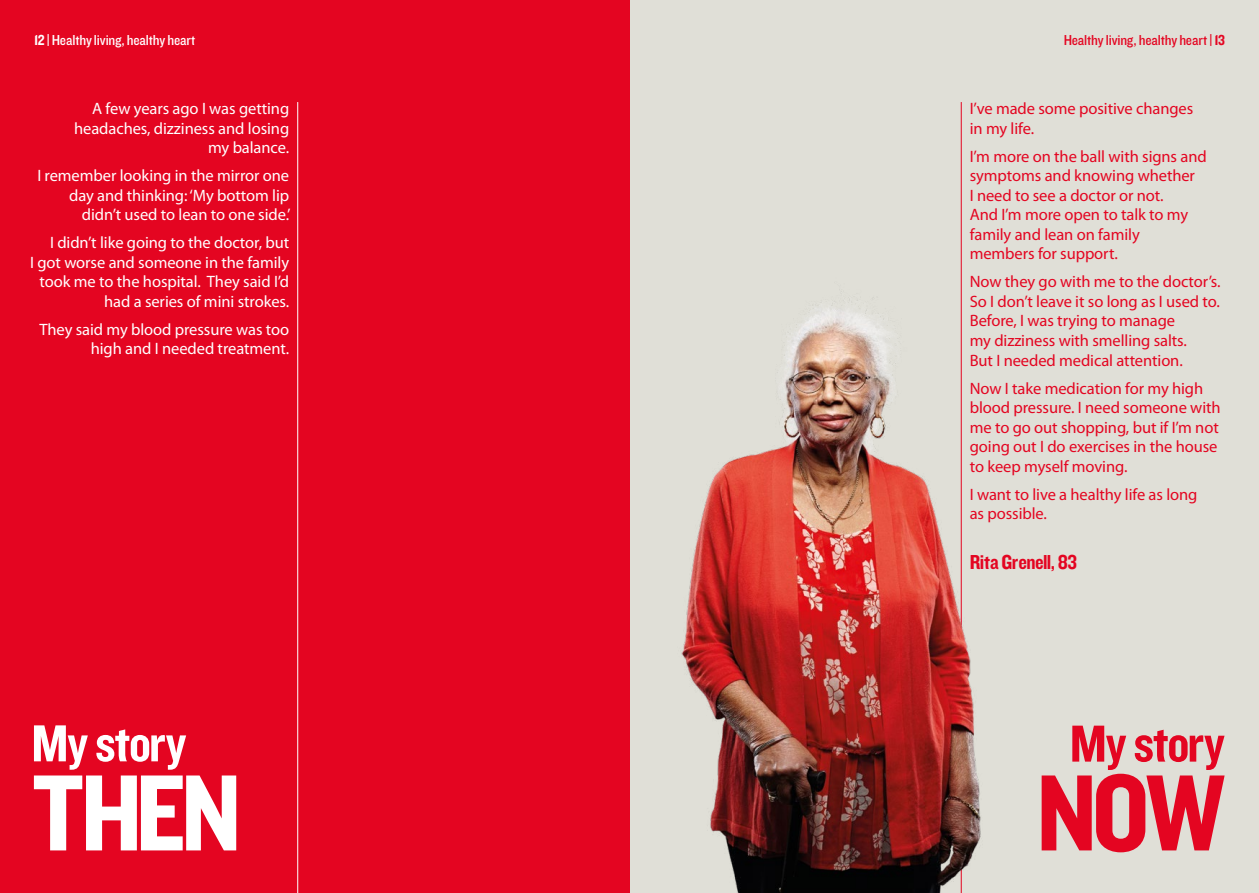
<style>
.page{position:relative;width:1259px;height:893px;background:#fff}
.page>*{position:absolute;margin:0;border:0;box-sizing:border-box;transform-origin:0 0}
.t1{font:112.5px "Knockout HTF50 Welterweight";color:#fff}
.t2{font:112.5px "Knockout HTF50 Welterweight";color:#e40521}
.t3{font:54px "Knockout HTF50 Welterweight";letter-spacing:-.025em;color:#e40521}
.t4{font:54px "Knockout HTF50 Welterweight";letter-spacing:-.025em;color:#fff}
.t5{font:21px "Knockout HTF50 Welterweight";letter-spacing:-.025em;color:#e40521}
.t6{font:16.5px/19.5px "Myriad Pro";letter-spacing:-.005em;color:#e40521}
.t7{font:16.5px/19.5px "Myriad Pro";letter-spacing:-.005em;color:#fff;text-align:right}
.t8{font:15px "Knockout HTF30 Junior Welterwt";letter-spacing:-.01em;color:#fff}
.t9{font:15px "Knockout HTF30 Junior Welterwt";letter-spacing:-.01em;color:#e40521}
.s1{font-family:"Knockout HTF50 Welterweight"}
</style>
<div class="page">
<div style="left:629px;top:0;width:630px;height:893px;background:#e0dfd7"></div>
<div style="left:0;top:0;width:629px;height:893px;background:#e40521"></div>
<hr style="left:961px;top:102px;width:1px;height:791px;background:#e40521">
<img style="left:681px;top:268px;width:300px;height:625px">
<hr style="left:297px;top:102px;width:1px;height:791px;background:#fff">
<p class="t8" style="left:34px;top:32px;width:163px"><span class="s1">12</span> | Healthy living, healthy heart</p>
<p class="t9" style="left:1063px;top:32px;width:163px">Healthy living, healthy heart | <span class="s1">13</span></p>
<p class="t7" style="left:74px;top:99px;width:217px">A few years ago I was getting headaches, dizziness and losing my balance.</p>
<p class="t7" style="left:37px;top:166px;width:255px">I remember looking in the mirror one day and thinking: ‘My bottom lip didn’t used to lean to one side.’</p>
<p class="t7" style="left:30px;top:233px;width:260px">I didn’t like going to the doctor, but<br>I got worse and someone in the family took me to the hospital. They said I’d had a series of mini strokes.</p>
<p class="t7" style="left:39px;top:320px;width:251px">They said my blood pressure was too high and I needed treatment.</p>
<h2 class="t4" style="left:31px;top:715px;width:157px">My story</h2>
<h1 class="t1" style="left:33px;top:754px;width:52px">then</h1>
<p class="t6" style="left:969px;top:99px;width:225px">I’ve made some positive changes in my life.</p>
<p class="t6" style="left:969px;top:147px;width:238px">I’m more on the ball with signs and symptoms and knowing whether<br>I need to see a doctor or not.<br>And I’m more open to talk to my family and lean on family members for support.</p>
<p class="t6" style="left:969px;top:273px;width:252px">Now they go with me to the doctor’s.<br>So I don’t leave it so long as I used to.<br>Before, I was trying to manage<br>my dizziness with smelling salts.<br>But I needed medical attention.</p>
<p class="t6" style="left:969px;top:379px;width:252px">Now I take medication for my high blood pressure. I need someone with me to go out shopping, but if I’m not going out I do exercises in the house to keep myself moving.</p>
<p class="t6" style="left:969px;top:485px;width:229px">I want to live a healthy life as long as possible.</p>
<p class="t5" style="left:969px;top:551px;width:109px">Rita Grenell, 83</p>
<h2 class="t3" style="left:1069px;top:715px;width:157px">My story</h2>
<h1 class="t2" style="left:1036px;top:754px;width:174px">now</h1>
</div>
